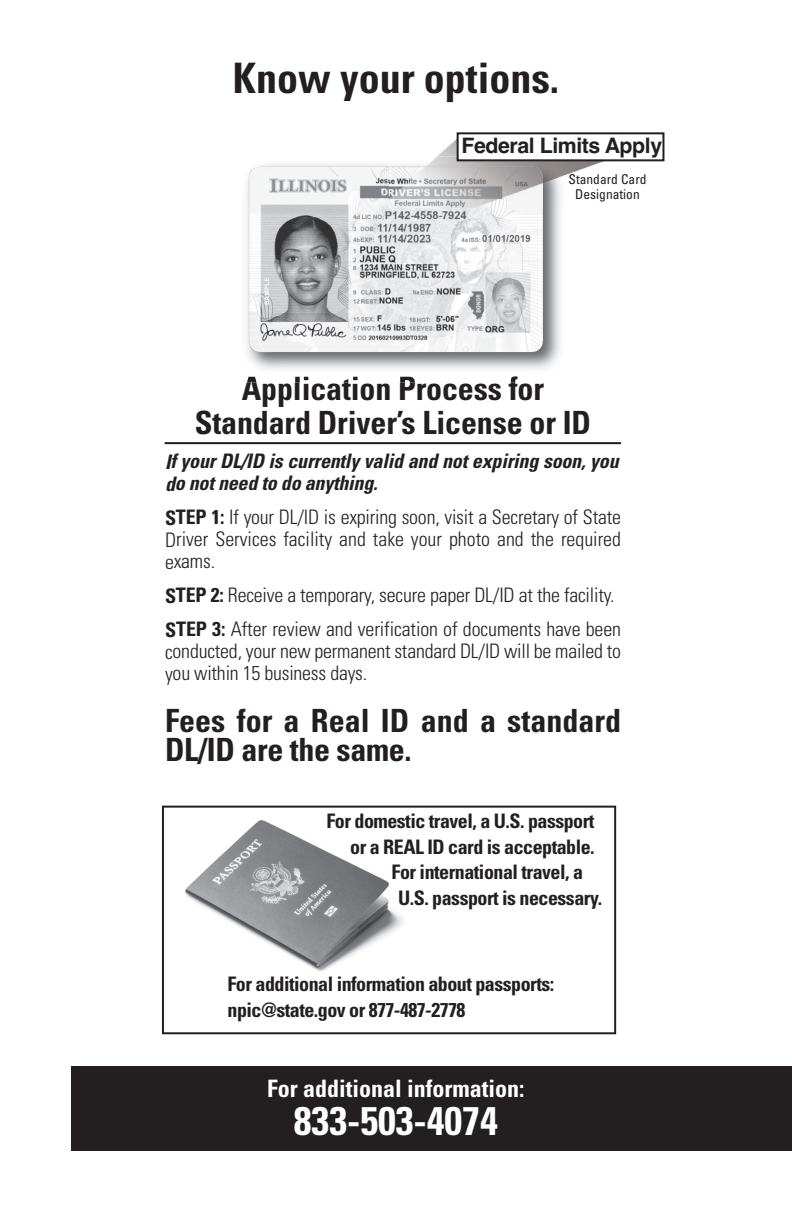
<style>
.page{position:relative;width:792px;height:1224px;background:#fff}
.page>*{position:absolute;margin:0;border:0;box-sizing:border-box;transform-origin:0 0}
.t1{font:700 condensed 42px "Univers LT Std";color:#231f20}
.t2{font:700 condensed 40px "Univers LT Std";color:#fff}
.t3{font:700 condensed 32px/34px "Univers LT Std";letter-spacing:-.005em;color:#231f20;text-align:center}
.t4{font:700 condensed 32px/29.2px "Univers";color:#231f20}
.t5{font:700 condensed 24px "Univers LT Std";color:#fff}
.t6{font:700 21.4px "Helvetica";letter-spacing:-.02em;color:#231f20}
.t7{font:300 condensed 20px/22px "Univers LT Std";letter-spacing:-.01em;color:#231f20}
.t8{font:700 condensed 20px/25.8px "Univers LT Std";letter-spacing:-.025em;color:#231f20}
.t9{font:italic 700 condensed 20px/22px "Univers";color:#231f20}
.t10{font:condensed 13.6px/15px "Univers LT Std";color:#231f20;text-align:center}
.s1{font-family:"Univers";font-weight:700}
</style>
<div class="page">
<hr style="left:165px;top:442px;width:456px;height:2px;background:#231f20">
<div style="left:162px;top:806px;width:454px;height:228px;border:2px solid #231f20"></div>
<div style="left:72px;top:1067px;width:720px;height:84px;background:#231f20"></div>
<img style="left:246px;top:164px;width:315px;height:218px">
<img style="left:246px;top:377px;width:241px;height:5px">
<img style="left:248px;top:166px;width:295px;height:187px">
<img style="left:438px;top:137px;width:218px;height:25px">
<img style="left:389px;top:156px;width:233px;height:52px">
<img style="left:389px;top:166px;width:154px;height:42px">
<img style="left:185px;top:820px;width:218px;height:151px">
<div style="left:458px;top:133px;width:205px;height:27px;background:#fff"></div>
<div style="left:457px;top:132px;width:207px;height:29px;border:2px solid #231f20"></div>
<h1 class="t1" style="left:233px;top:63px;width:328px">Know your options.</h1>
<p class="t6" style="left:461px;top:137px;width:202px">Federal Limits Apply</p>
<p class="t10" style="left:569px;top:172px;width:80px">Standard Card<br>Designation</p>
<h3 class="t3" style="left:195px;top:374px;width:398px">Application Process for<br>Standard Driver’s License or ID</h3>
<p class="t9" style="left:165px;top:452px;width:459px">If yourDL/ID is currently valid and notexpiring soon,you do notneed to do anything.</p>
<p class="t7" style="left:165px;top:508px;width:457px;text-align:justify"><span class="s1">STEP 1:</span> If your DL/ID is expiring soon, visit a Secretary of State Driver Services facility and take your photo and the required exams.</p>
<p class="t7" style="left:165px;top:580px;width:458px;line-height:34px"><span class="s1">STEP 2:</span> Receive a temporary, secure paper DL/ID at the facility.<br><span class="s1">STEP 3:</span> After review and verification of documents have been</p>
<p class="t7" style="left:165px;top:642px;width:457px">conducted, your new permanent standard DL/ID will be mailed to you within 15 business days.</p>
<h3 class="t4" style="left:165px;top:709px;width:457px">Fees for a Real ID and a standard<br>DL/ID are the same.</h3>
<p class="t8" style="left:327px;top:810px;width:269px">For domestic travel, a U.S. passport</p>
<p class="t8" style="left:350px;top:835px;width:246px">or a REAL ID card is acceptable.</p>
<p class="t8" style="left:392px;top:861px;width:193px">For international travel, a</p>
<p class="t8" style="left:398px;top:887px;width:205px">U.S. passport is necessary.</p>
<p class="t8" style="left:228px;top:973px;width:328px">For additional information about passports: npic@state.gov or 877-487-2778</p>
<p class="t5" style="left:267px;top:1080px;width:259px">For additional information:</p>
<h2 class="t2" style="left:294px;top:1106px;width:205px">833-503-4074</h2>
</div>
